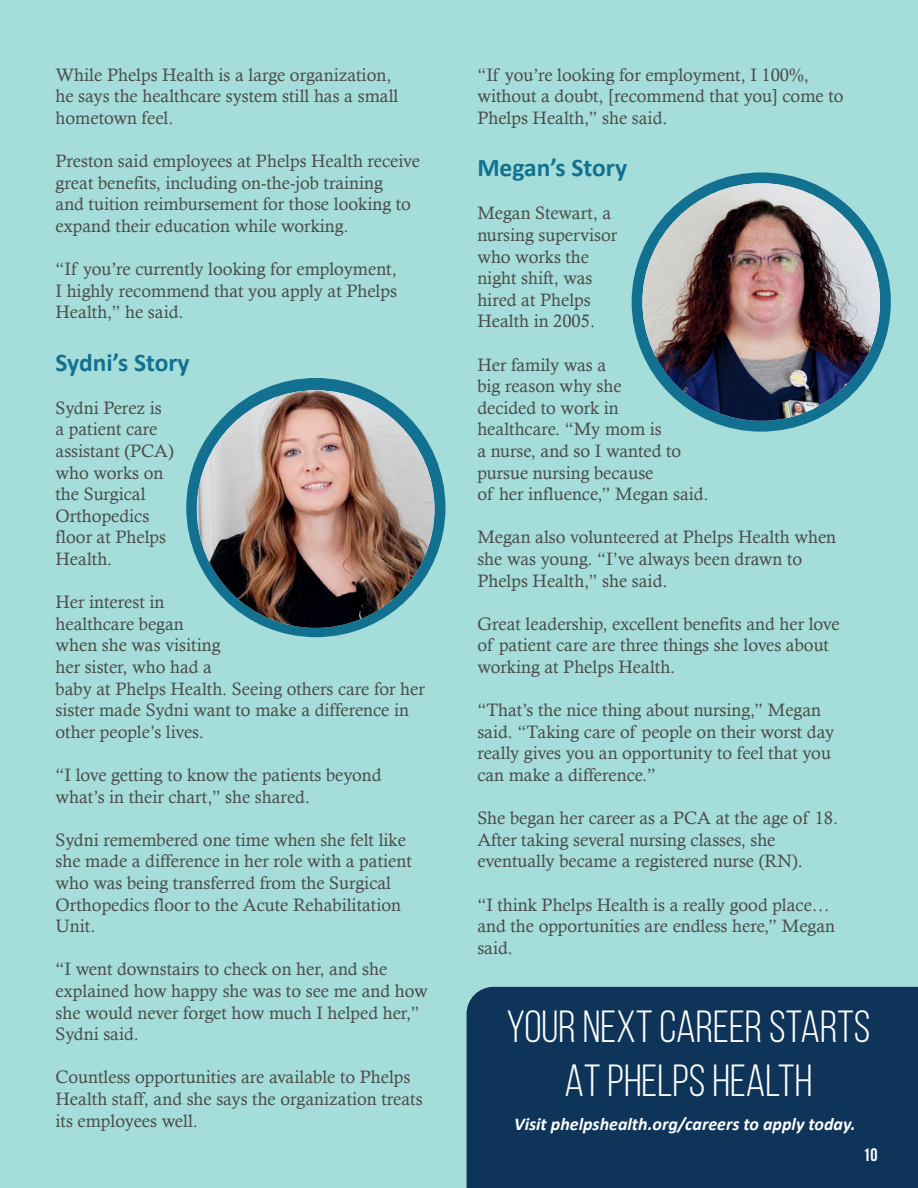
<style>
.page{position:relative;width:918px;height:1188px;background:#a5ddda}
.page>*{position:absolute;margin:0;border:0;box-sizing:border-box;transform-origin:0 0}
.t1{font:45px/54px "Bebas Neue";color:#fff;text-align:center}
.t2{font:700 25.5px "Calibri";color:#127190}
.t3{font:18px/21.6px "Calisto";color:#4b4c4d}
.t4{font:italic 700 18px "Calibri";color:#fff}
.t5{font:700 18px "Bebas Neue";color:#fff}
</style>
<div class="page">
<div style="left:467px;top:987px;width:451px;height:201px;background:#0e3559"></div>
<div style="left:186px;top:378px;width:260px;height:259px;background:#127190;border-radius:50%"></div>
<div style="left:632px;top:172px;width:259px;height:260px;background:#127190;border-radius:50%"></div>
<img style="left:197px;top:390px;width:237px;height:238px;border-radius:119px">
<img style="left:642px;top:183px;width:238px;height:238px;border-radius:119px">
<p class="t3" style="left:56px;top:64px;width:344px">While Phelps Health is a large organization, he says the healthcare system still has a small hometown feel.</p>
<p class="t3" style="left:56px;top:150px;width:366px">Preston said employees at Phelps Health receive great benefits, including on-the-job training<br>and tuition reimbursement for those looking to expand their education while working.</p>
<p class="t3" style="left:56px;top:258px;width:343px;text-align:justify">“If you’re currently looking for employment, I highly recommend that you apply at Phelps Health,” he said.</p>
<h2 class="t2" style="left:56px;top:344px;width:136px">Sydni’s Story</h2>
<p class="t3" style="left:56px;top:397px;width:120px">Sydni Perez is a patient care assistant (PCA) who works on the Surgical<br>Orthopedics floor at Phelps<br>Health.</p>
<p class="t3" style="left:56px;top:591px;width:371px">Her interest in<br>healthcare began<br>when she was visiting<br>her sister, who had a<br>baby at Phelps Health. Seeing others care for her sister made Sydni want to make a difference in other people’s lives.</p>
<p class="t3" style="left:56px;top:764px;width:328px">“I love getting to know the patients beyond what’s in their chart,” she shared.</p>
<p class="t3" style="left:56px;top:829px;width:358px">Sydni remembered one time when she felt like she made a difference in her role with a patient who was being transferred from the Surgical Orthopedics floor to the Acute Rehabilitation Unit.</p>
<p class="t3" style="left:56px;top:958px;width:374px">“I went downstairs to check on her, and she explained how happy she was to see me and how she would never forget how much I helped her,” Sydni said.</p>
<p class="t3" style="left:56px;top:1066px;width:369px">Countless opportunities are available to Phelps<br>Health staff, and she says the organization treats its employees well.</p>
<p class="t3" style="left:477px;top:64px;width:368px">“If you’re looking for employment, I 100%, without a doubt, [recommend that you] come to<br>Phelps Health,” she said.</p>
<h2 class="t2" style="left:477px;top:150px;width:151px">Megan’s Story</h2>
<p class="t3" style="left:477px;top:202px;width:141px">Megan Stewart, a nursing supervisor who works the night shift, was hired at Phelps<br>Health in 2005.</p>
<p class="t3" style="left:477px;top:353px;width:233px">Her family was a<br>big reason why she<br>decided to work in<br>healthcare. “My mom is<br>a nurse, and so I wanted to pursue nursing because<br>of her influence,” Megan said.</p>
<p class="t3" style="left:477px;top:526px;width:360px">Megan also volunteered at Phelps Health when she was young. “I’ve always been drawn to<br>Phelps Health,” she said.</p>
<p class="t3" style="left:477px;top:613px;width:364px">Great leadership, excellent benefits and her love of patient care are three things she loves about working at Phelps Health.</p>
<p class="t3" style="left:477px;top:699px;width:358px">“That’s the nice thing about nursing,” Megan said. “Taking care of people on their worst day really gives you an opportunity to feel that you can make a difference.”</p>
<p class="t3" style="left:477px;top:807px;width:362px">She began her career as a PCA at the age of 18.<br>After taking several nursing classes, she eventually became a registered nurse (RN).</p>
<p class="t3" style="left:477px;top:893px;width:359px">“I think Phelps Health is a really good place… and the opportunities are endless here,” Megan said.</p>
<h1 class="t1" style="left:506px;top:1000px;width:366px">YOUR NEXT CAREER STARTS<br>AT PHELPS HEALTH</h1>
<p class="t4" style="left:514px;top:1112px;width:343px">Visit phelpshealth.org/careers to apply today.</p>
<p class="t5" style="left:863px;top:1145px;width:16px">10</p>
</div>
